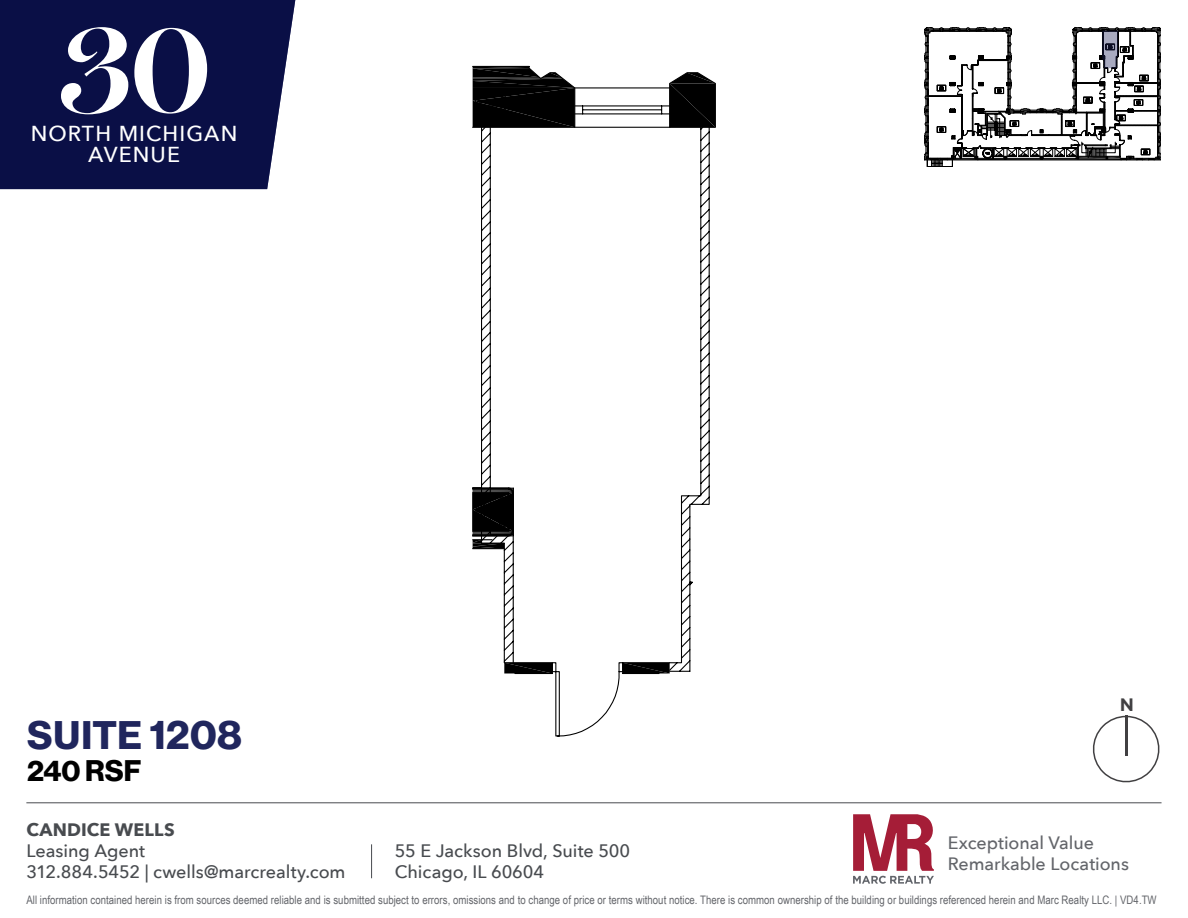
<style>
.page{position:relative;width:1188px;height:918px;background:#fff}
.page>*{position:absolute;margin:0;border:0;box-sizing:border-box;transform-origin:0 0}
.t1{font:39px "N Haas Grotesk DS Pro 75 Bd";letter-spacing:.01em;color:#20265d}
.t2{font:29.25px "N Haas Grotesk DS Pro 75 Bd";color:#000}
.t3{font:500 21.6px/20.9px "Avenir Next";letter-spacing:.05em;color:#fff;text-align:center}
.t4{font:500 18px/21px "Avenir Next";letter-spacing:-.005em;color:#484b4f}
.t5{font:700 18px "Avenir Next";letter-spacing:.005em;color:#484b4f}
.t6{font:700 18px "Gotham";color:#414042}
.t7{font:500 17.85px/20.5px "Avenir Next";letter-spacing:-.005em;color:#63656a}
.t8{font:11.7px "Arial Narrow";letter-spacing:.005em;color:#63656a}
</style>
<div class="page">
<div style="left:0;top:0;width:296px;height:189px;background:#0a0f46"></div>
<svg style="left:134px;top:28px;width:73px;height:86px"></svg>
<svg style="left:61px;top:27px;width:67px;height:87px"></svg>
<svg style="left:1092px;top:715px;width:68px;height:68px"></svg>
<hr style="left:1125px;top:716px;width:2px;height:40px;background:#414042">
<svg style="left:925px;top:27px;width:236px;height:140px"></svg>
<svg style="left:481px;top:128px;width:229px;height:544px"></svg>
<svg style="left:472px;top:65px;width:244px;height:63px"></svg>
<svg style="left:472px;top:487px;width:198px;height:250px"></svg>
<hr style="left:26px;top:802px;width:1136px;height:1px;background:#484b4f">
<svg style="left:853px;top:814px;width:81px;height:70px"></svg>
<hr style="left:371px;top:844px;width:1px;height:34px;background:#484b4f">
<h3 class="t3" style="left:31px;top:123px;width:208px">NORTH MICHIGAN<br>AVENUE</h3>
<h1 class="t1" style="left:27px;top:713px;width:216px">SUITE 1208</h1>
<h2 class="t2" style="left:27px;top:754px;width:116px">240 RSF</h2>
<h3 class="t6" style="left:1120px;top:693px;width:16px">N</h3>
<h3 class="t5" style="left:26px;top:814px;width:150px">CANDICE WELLS</h3>
<h3 class="t4" style="left:26px;top:840px;width:321px">Leasing Agent<br>312.884.5452 | cwells@marcrealty.com</h3>
<h3 class="t4" style="left:395px;top:840px;width:237px">55 E Jackson Blvd, Suite 500<br>Chicago, IL 60604</h3>
<h3 class="t7" style="left:948px;top:832px;width:183px">Exceptional Value<br>Remarkable Locations</h3>
<p class="t8" style="left:26px;top:892px;width:1132px">All information contained herein is from sources deemed reliable and is submitted subject to errors, omissions and to change of price or terms without notice. There is common ownership of the building or buildings referenced herein and Marc Realty LLC. | VD4.TW</p>
</div>
